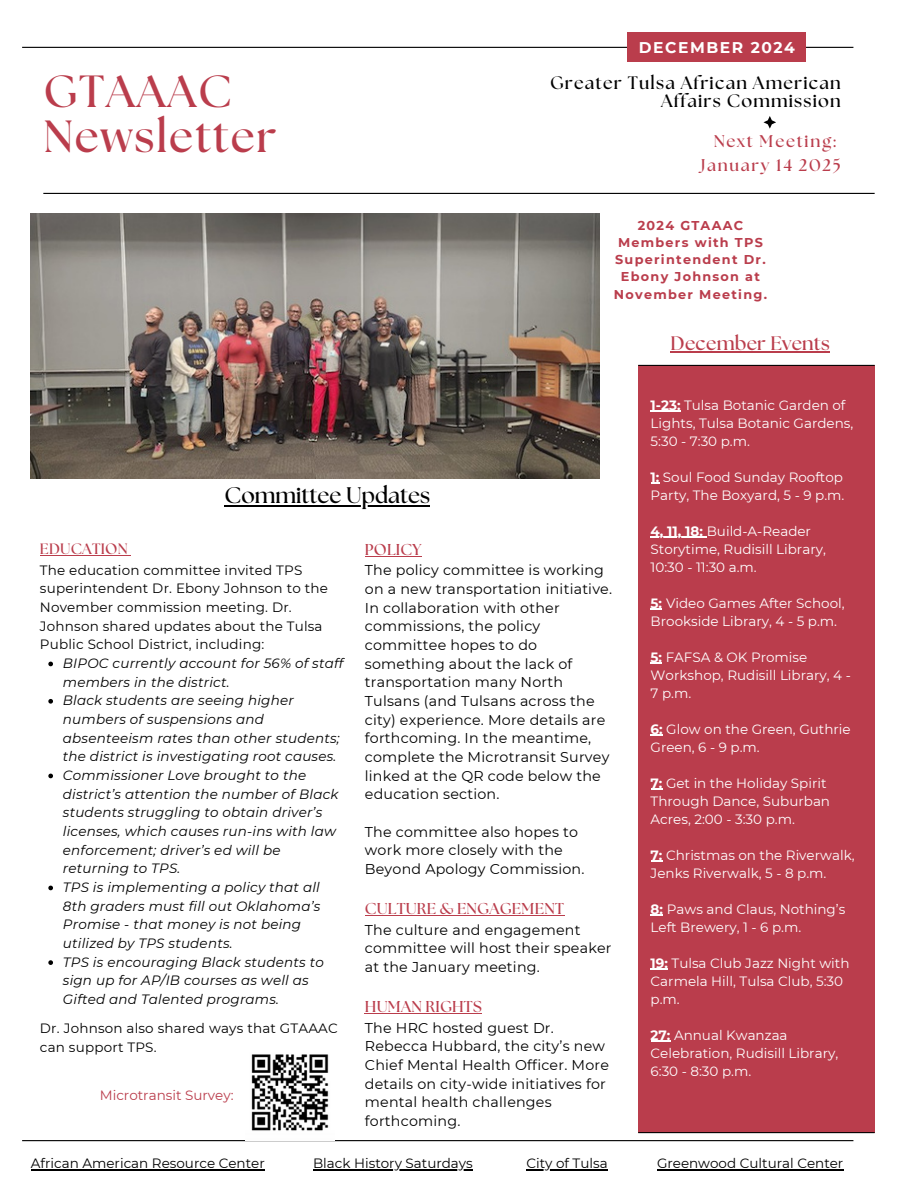
<style>
.page{position:relative;width:918px;height:1188px;background:#fff}
.page>*{position:absolute;margin:0;border:0;box-sizing:border-box;transform-origin:0 0}
.t1{font:700 45px/45px "The Seasons";letter-spacing:.04em;color:#ba3d4c}
.t2{font:700 22.5px "The Seasons";color:#000}
.t3{font:700 19.5px "The Seasons";letter-spacing:.01em;color:#ba3d4c}
.t4{font:700 18px/18px "The Seasons";letter-spacing:.065em;color:#000;text-align:right}
.t5{font:700 16.95px/23.7px "The Seasons";letter-spacing:.1em;color:#ba3d4c;text-align:center}
.t6{font:700 15.75px "The Seasons";letter-spacing:.015em;color:#ba3d4c}
.t7{font:700 15.45px "Montserrat";letter-spacing:.1em;color:#fff}
.t8{font:700 15px "The Seasons";letter-spacing:.015em;color:#ba3d4c}
.t9{font:14.25px/18.6px "Montserrat";letter-spacing:.015em;color:#000}
.t10{font:13.5px/18px "Montserrat";color:#fff}
.t11{font:italic 13.5px/18.6px "Montserrat";letter-spacing:.015em;color:#000}
.t12{font:13.5px/18.6px "Montserrat";letter-spacing:.015em;color:#000}
.t13{font:13.5px "Montserrat";color:#ba3d4c}
.t14{font:700 12.75px/17.1px "Montserrat";letter-spacing:.1em;color:#ba3d4c;text-align:center}
.s1{font-weight:700}
</style>
<div class="page">
<hr style="left:22px;top:47px;width:831px;height:1px;background:#000">
<hr style="left:22px;top:1140px;width:831px;height:1px;background:#000">
<hr style="left:224px;top:505px;width:206px;height:2px;background:#000">
<hr style="left:40px;top:555px;width:88px;height:1px;background:#ba3d4c">
<svg style="left:48px;top:662px;width:5px;height:4px"></svg>
<svg style="left:48px;top:699px;width:5px;height:5px"></svg>
<svg style="left:48px;top:774px;width:5px;height:4px"></svg>
<svg style="left:48px;top:886px;width:5px;height:4px"></svg>
<svg style="left:48px;top:960px;width:5px;height:5px"></svg>
<hr style="left:365px;top:556px;width:57px;height:1px;background:#ba3d4c">
<hr style="left:365px;top:915px;width:199px;height:1px;background:#ba3d4c">
<hr style="left:365px;top:1013px;width:117px;height:1px;background:#ba3d4c">
<svg style="left:763px;top:116px;width:13px;height:13px"></svg>
<img style="left:31px;top:213px;width:568px;height:266px">
<div style="left:638px;top:365px;width:237px;height:768px;background:#ba3d4c"></div>
<hr style="left:651px;top:411px;width:30px;height:1px;background:#fff">
<hr style="left:651px;top:537px;width:56px;height:1px;background:#fff">
<svg style="left:651px;top:735px;width:12px;height:1px"></svg>
<svg style="left:651px;top:789px;width:12px;height:1px"></svg>
<svg style="left:651px;top:861px;width:12px;height:1px"></svg>
<svg style="left:651px;top:915px;width:12px;height:1px"></svg>
<svg style="left:651px;top:969px;width:17px;height:1px"></svg>
<svg style="left:651px;top:1041px;width:20px;height:1px"></svg>
<hr style="left:638px;top:365px;width:237px;height:1px;background:#000">
<hr style="left:638px;top:1132px;width:237px;height:1px;background:#000">
<hr style="left:43px;top:193px;width:832px;height:1px;background:#000">
<img style="left:246px;top:1054px;width:89px;height:87px">
<hr style="left:671px;top:352px;width:159px;height:1px;background:#ba3d4c">
<div style="left:627px;top:32px;width:179px;height:30px;background:#ba3d4c"></div>
<hr style="left:31px;top:1169px;width:234px;height:1px;background:#000">
<hr style="left:313px;top:1169px;width:160px;height:1px;background:#000">
<hr style="left:526px;top:1169px;width:82px;height:1px;background:#000">
<hr style="left:657px;top:1169px;width:186px;height:1px;background:#000">
<p class="t7" style="left:639px;top:38px;width:158px">DECEMBER 2024</p>
<p class="t1" style="left:43px;top:71px;width:235px">GTAAAC<br>Newsletter</p>
<p class="t4" style="left:550px;top:75px;width:292px">Greater Tulsa African American<br>Affairs Commission</p>
<p class="t5" style="left:701px;top:130px;width:142px">Next Meeting:<br>January 14 2025</p>
<p class="t14" style="left:614px;top:217px;width:155px">2024 GTAAAC<br>Members with TPS<br>Superintendent Dr.<br>Ebony Johnson at<br>November Meeting.</p>
<h3 class="t2" style="left:224px;top:485px;width:207px">Committee Updates</h3>
<p class="t8" style="left:40px;top:542px;width:89px">EDUCATION</p>
<h1 class="t12" style="left:40px;top:561px;width:290px">The education committee invited TPS superintendent Dr. Ebony Johnson to the November commission meeting. Dr.<br>Johnson shared updates about the Tulsa Public School District, including:</h1>
<h2 class="t11" style="left:63px;top:654px;width:282px">BIPOC currently account for 56% of staff members in the district.</h2>
<h4 class="t11" style="left:63px;top:691px;width:278px">Black students are seeing higher numbers of suspensions and absenteeism rates than other students; the district is investigating root causes.</h4>
<p class="t11" style="left:63px;top:766px;width:277px">Commissioner Love brought to the district’s attention the number of Black students struggling to obtain driver’s licenses, which causes run-ins with law enforcement; driver’s ed will be returning to TPS.</p>
<p class="t11" style="left:63px;top:878px;width:259px">TPS is implementing a policy that all<br>8th graders must fill out Oklahoma’s<br>Promise - that money is not being utilized by TPS students.</p>
<h5 class="t11" style="left:63px;top:953px;width:263px">TPS is encouraging Black students to sign up for AP/IB courses as well as<br>Gifted and Talented programs.</h5>
<h2 class="t12" style="left:40px;top:1019px;width:299px">Dr. Johnson also shared ways that GTAAAC can support TPS.</h2>
<p class="t13" style="left:100px;top:1087px;width:135px">Microtransit Survey:</p>
<p class="t6" style="left:365px;top:542px;width:58px">POLICY</p>
<p class="t9" style="left:365px;top:561px;width:249px">The policy committee is working on a new transportation initiative.<br>In collaboration with other commissions, the policy committee hopes to do something about the lack of transportation many North<br>Tulsans (and Tulsans across the city) experience. More details are forthcoming. In the meantime, complete the Microtransit Survey linked at the QR code below the education section.</p>
<p class="t9" style="left:365px;top:822px;width:221px">The committee also hopes to work more closely with the<br>Beyond Apology Commission.</p>
<p class="t6" style="left:365px;top:901px;width:201px">CULTURE &amp; ENGAGEMENT</p>
<p class="t9" style="left:365px;top:920px;width:248px">The culture and engagement committee will host their speaker at the January meeting.</p>
<p class="t6" style="left:365px;top:999px;width:118px">HUMAN RIGHTS</p>
<p class="t9" style="left:365px;top:1018px;width:246px">The HRC hosted guest Dr.<br>Rebecca Hubbard, the city’s new<br>Chief Mental Health Officer. More details on city-wide initiatives for mental health challenges forthcoming.</p>
<p class="t3" style="left:671px;top:335px;width:161px">December Events</p>
<p class="t10" style="left:651px;top:396px;width:204px"><span class="s1">1-23:</span> Tulsa Botanic Garden of<br>Lights, Tulsa Botanic Gardens,<br>5:30 - 7:30 p.m.</p>
<p class="t10" style="left:651px;top:468px;width:195px"><span class="s1">1:</span> Soul Food Sunday Rooftop<br>Party, The Boxyard, 5 - 9 p.m.</p>
<p class="t10" style="left:651px;top:522px;width:177px"><span class="s1">4, 11, 18:</span> Build-A-Reader<br>Storytime, Rudisill Library,<br>10:30 - 11:30 a.m.</p>
<p class="t10" style="left:651px;top:594px;width:196px"><span class="s1">5:</span> Video Games After School,<br>Brookside Library, 4 - 5 p.m.</p>
<p class="t10" style="left:651px;top:648px;width:202px"><span class="s1">5:</span> FAFSA &amp; OK Promise<br>Workshop, Rudisill Library, 4 -<br>7 p.m.</p>
<p class="t10" style="left:651px;top:720px;width:202px"><span class="s1">6:</span> Glow on the Green, Guthrie<br>Green, 6 - 9 p.m.</p>
<p class="t10" style="left:651px;top:774px;width:181px"><span class="s1">7:</span> Get in the Holiday Spirit<br>Through Dance, Suburban<br>Acres, 2:00 - 3:30 p.m.</p>
<p class="t10" style="left:651px;top:846px;width:206px"><span class="s1">7:</span> Christmas on the Riverwalk,<br>Jenks Riverwalk, 5 - 8 p.m.</p>
<p class="t10" style="left:651px;top:900px;width:196px"><span class="s1">8:</span> Paws and Claus, Nothing’s<br>Left Brewery, 1 - 6 p.m.</p>
<p class="t10" style="left:651px;top:954px;width:200px"><span class="s1">19:</span> Tulsa Club Jazz Night with<br>Carmela Hill, Tulsa Club, 5:30 p.m.</p>
<p class="t10" style="left:651px;top:1026px;width:189px"><span class="s1">27:</span> Annual Kwanzaa<br>Celebration, Rudisill Library,<br>6:30 - 8:30 p.m.</p>
<p class="t12" style="left:31px;top:1154px;width:235px">African American Resource Center</p>
<p class="t12" style="left:313px;top:1154px;width:161px">Black History Saturdays</p>
<p class="t12" style="left:526px;top:1154px;width:83px">City of Tulsa</p>
<p class="t12" style="left:657px;top:1154px;width:188px">Greenwood Cultural Center</p>
</div>
